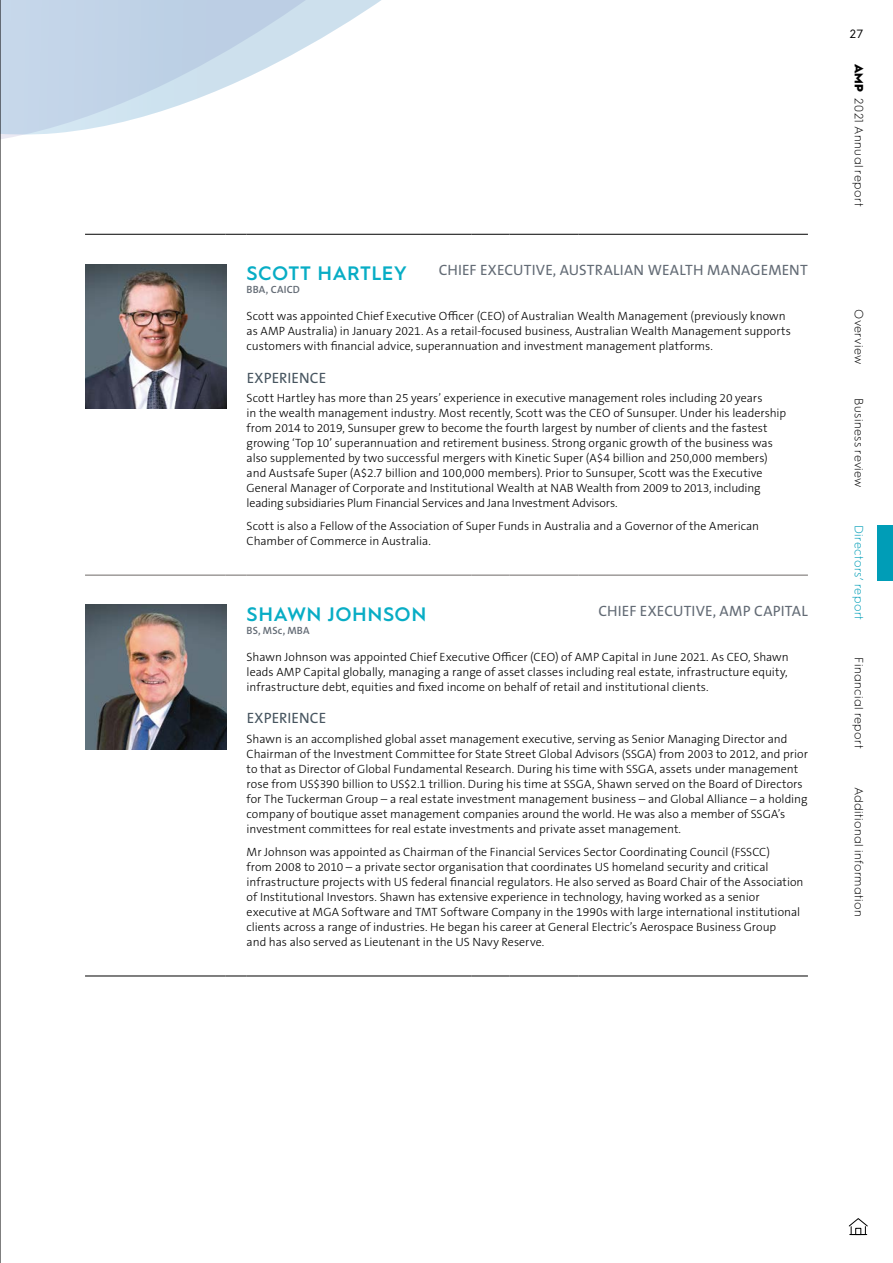
<style>
.page{position:relative;width:893px;height:1263px;background:#fff}
.page>*{position:absolute;margin:0;border:0;box-sizing:border-box;transform-origin:0 0}
.t1{font:600 19.5px "Hurme Geometric Sans 1";letter-spacing:.015em;color:#08adc5}
.t2{font:15px "The Sans B W5 Plain";letter-spacing:.01em;color:#636b75}
.t3{font:15px "The Sans B W5 Plain";letter-spacing:.01em;color:#475560}
.t4{font:300 12px/15px "The Sans B W3";color:#000}
.t5{font:300 12px "Hurme Geometric Sans 1";letter-spacing:.03em;color:#000}
.t6{font:300 12px "Hurme Geometric Sans 1";letter-spacing:.03em;color:#009db7}
.t7{font:12px "Hurme Geometric Sans 1";color:#000}
.t8{font:600 10.5px "The Sans B W6";letter-spacing:.015em;color:#636b75}
.s1{font-weight:900}
</style>
<div class="page">
<svg style="left:1px;top:0;width:380px;height:139px"></svg>
<hr style="left:85px;top:575px;width:140px;height:1px;background:#6d6966">
<svg style="left:225px;top:575px;width:22px;height:1px"></svg>
<hr style="left:247px;top:575px;width:174px;height:1px;background:#6d6966">
<hr style="left:421px;top:575px;width:51px;height:1px;background:#6d6966">
<hr style="left:472px;top:575px;width:37px;height:1px;background:#6d6966">
<hr style="left:509px;top:575px;width:69px;height:1px;background:#6d6966">
<hr style="left:578px;top:575px;width:230px;height:1px;background:#6d6966">
<hr style="left:85px;top:975px;width:140px;height:1px;background:#000">
<svg style="left:225px;top:975px;width:22px;height:1px"></svg>
<hr style="left:247px;top:975px;width:174px;height:1px;background:#000">
<hr style="left:421px;top:975px;width:51px;height:1px;background:#000">
<hr style="left:472px;top:975px;width:37px;height:1px;background:#000">
<hr style="left:509px;top:975px;width:69px;height:1px;background:#000">
<hr style="left:578px;top:975px;width:230px;height:1px;background:#000">
<hr style="left:85px;top:234px;width:140px;height:1px;background:#000">
<svg style="left:225px;top:234px;width:22px;height:1px"></svg>
<hr style="left:247px;top:234px;width:174px;height:1px;background:#000">
<hr style="left:421px;top:234px;width:51px;height:1px;background:#000">
<hr style="left:472px;top:234px;width:37px;height:1px;background:#000">
<hr style="left:509px;top:234px;width:69px;height:1px;background:#000">
<hr style="left:578px;top:234px;width:230px;height:1px;background:#000">
<img style="left:85px;top:264px;width:142px;height:145px">
<img style="left:85px;top:605px;width:142px;height:144px">
<div style="left:878px;top:525px;width:15px;height:55px;background:#009db7"></div>
<hr style="left:0;top:0;width:1px;height:1263px;background:#000">
<svg style="left:848px;top:1218px;width:20px;height:17px"></svg>
<p class="t2" style="left:439px;top:260px;width:371px">CHIEF EXECUTIVE, AUSTRALIAN WEALTH MANAGEMENT</p>
<p class="t4" style="left:247px;top:308px;width:546px">Scott was appointed Chief Executive Officer (CEO) of Australian Wealth Management (previously known as AMP Australia) in January 2021. As a retail-focused business, Australian Wealth Management supports customers with financial advice, superannuation and investment management platforms.</p>
<p class="t3" style="left:247px;top:368px;width:81px">EXPERIENCE</p>
<p class="t4" style="left:247px;top:390px;width:541px">Scott Hartley has more than 25 years’ experience in executive management roles including 20 years<br>in the wealth management industry. Most recently, Scott was the CEO of Sunsuper. Under his leadership from 2014 to 2019, Sunsuper grew to become the fourth largest by number of clients and the fastest growing ‘Top 10’ superannuation and retirement business. Strong organic growth of the business was also supplemented by two successful mergers with Kinetic Super (A$4 billion and 250,000 members) and Austsafe Super (A$2.7 billion and 100,000 members). Prior to Sunsuper, Scott was the Executive General Manager of Corporate and Institutional Wealth at NAB Wealth from 2009 to 2013, including leading subsidiaries Plum Financial Services and Jana Investment Advisors.</p>
<p class="t4" style="left:247px;top:519px;width:514px">Scott is also a Fellow of the Association of Super Funds in Australia and a Governor of the American<br>Chamber of Commerce in Australia.</p>
<h1 class="t1" style="left:247px;top:259px;width:162px">SCOTT HARTLEY</h1>
<p class="t8" style="left:247px;top:283px;width:55px">BBA, CAICD</p>
<p class="t2" style="left:598px;top:601px;width:211px">CHIEF EXECUTIVE, AMP CAPITAL</p>
<p class="t4" style="left:247px;top:649px;width:544px;text-align:justify">Shawn Johnson was appointed Chief Executive Officer (CEO) of AMP Capital in June 2021. As CEO, Shawn leads AMP Capital globally, managing a range of asset classes including real estate, infrastructure equity, infrastructure debt, equities and fixed income on behalf of retail and institutional clients.</p>
<p class="t3" style="left:247px;top:709px;width:81px">EXPERIENCE</p>
<p class="t4" style="left:247px;top:731px;width:563px">Shawn is an accomplished global asset management executive, serving as Senior Managing Director and Chairman of the Investment Committee for State Street Global Advisors (SSGA) from 2003 to 2012, and prior to that as Director of Global Fundamental Research. During his time with SSGA, assets under management rose from US$390 billion to US$2.1 trillion. During his time at SSGA, Shawn served on the Board of Directors for The Tuckerman Group – a real estate investment management business – and Global Alliance – a holding company of boutique asset management companies around the world. He was also a member of SSGA’s investment committees for real estate investments and private asset management.</p>
<p class="t4" style="left:247px;top:845px;width:558px">Mr Johnson was appointed as Chairman of the Financial Services Sector Coordinating Council (FSSCC)<br>from 2008 to 2010 – a private sector organisation that coordinates US homeland security and critical infrastructure projects with US federal financial regulators. He also served as Board Chair of the Association of Institutional Investors. Shawn has extensive experience in technology, having worked as a senior executive at MGA Software and TMT Software Company in the 1990s with large international institutional clients across a range of industries. He began his career at General Electric’s Aerospace Business Group<br>and has also served as Lieutenant in the US Navy Reserve.</p>
<h1 class="t1" style="left:247px;top:600px;width:181px">SHAWN JOHNSON</h1>
<p class="t8" style="left:247px;top:624px;width:64px">BS, MSc, MBA</p>
<p class="t7" style="left:850px;top:26px;width:15px">27</p>
<p class="t5" style="left:867px;top:64px;width:145px;rotate:90deg"><span class="s1">AMP</span> 2021 Annual report</p>
<p class="t5" style="left:867px;top:309px;width:57px;rotate:90deg">Overview</p>
<p class="t5" style="left:867px;top:398px;width:91px;rotate:90deg">Business review</p>
<p class="t6" style="left:867px;top:525px;width:97px;rotate:90deg">Directors’ report</p>
<p class="t5" style="left:867px;top:657px;width:93px;rotate:90deg">Financial report</p>
<p class="t5" style="left:867px;top:787px;width:131px;rotate:90deg">Additional information</p>
</div>
